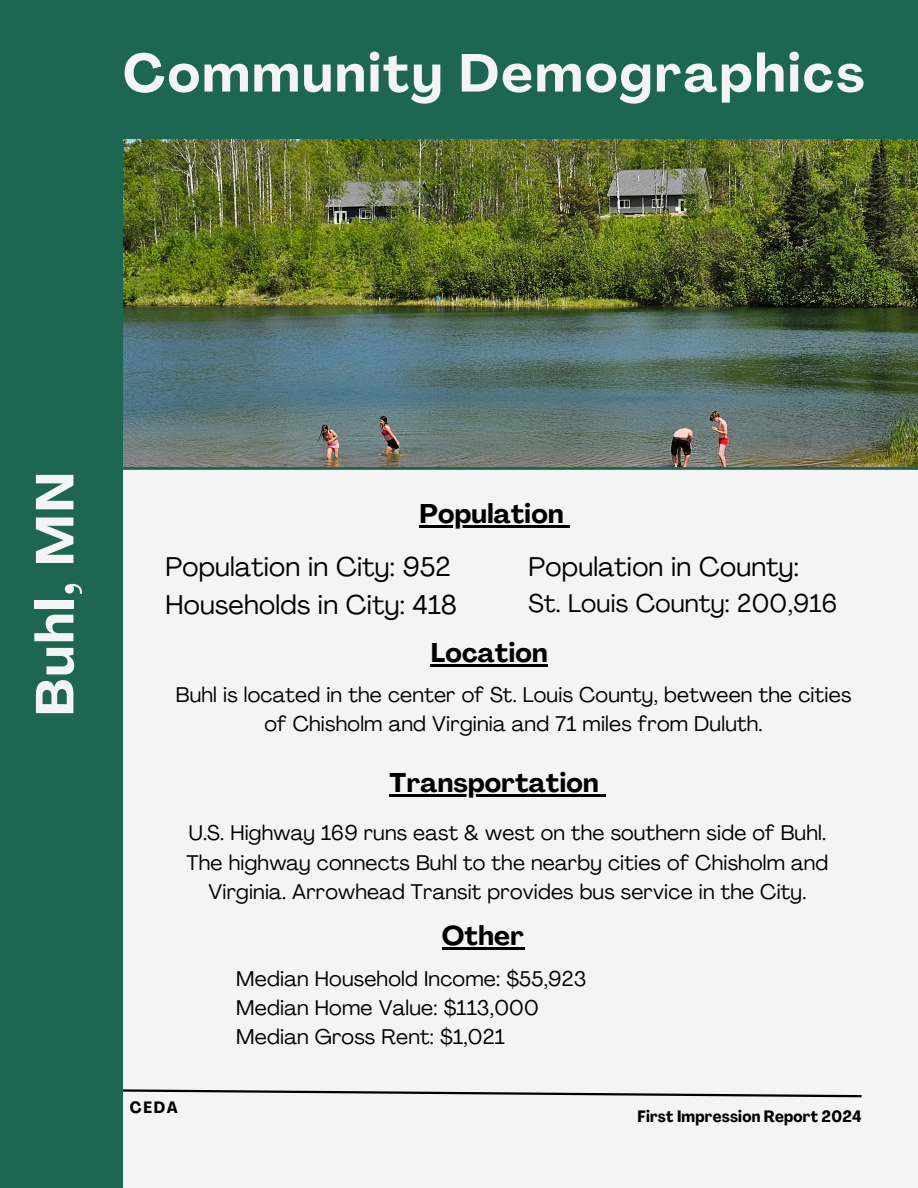
<style>
.page{position:relative;width:918px;height:1188px;background:#f4f4f4}
.page>*{position:absolute;margin:0;border:0;box-sizing:border-box;transform-origin:0 0}
.t1{font:700 52.8px "Agrandir";letter-spacing:.045em;color:#f4f4f4}
.t2{font:26.7px/37.2px "Agrandir";letter-spacing:.01em;color:#000}
.t3{font:700 26.7px "Agrandir";letter-spacing:.01em;color:#000}
.t4{font:25.2px "Agrandir";letter-spacing:.01em;color:#000}
.t5{font:21px/29.2px "Agrandir";letter-spacing:.01em;color:#000;text-align:center}
.t6{font:700 condensed 16.2px "Agrandir";letter-spacing:.015em;color:#000}
</style>
<div class="page">
<svg style="left:123px;top:1089px;width:739px;height:9px"></svg>
<img style="left:123px;top:139px;width:795px;height:331px">
<div style="left:0;top:0;width:123px;height:1188px;background:#1d6652"></div>
<div style="left:0;top:0;width:918px;height:139px;background:#1d6652"></div>
<hr style="left:419px;top:526px;width:145px;height:2px;background:#000">
<svg style="left:564px;top:526px;width:6px;height:2px"></svg>
<hr style="left:431px;top:664px;width:117px;height:2px;background:#000">
<hr style="left:390px;top:795px;width:209px;height:2px;background:#000">
<svg style="left:599px;top:795px;width:6px;height:2px"></svg>
<hr style="left:442px;top:947px;width:82px;height:3px;background:#000">
<p class="t1" style="left:123px;top:52px;width:743px">Community Demographics</p>
<h3 class="t1" style="left:34px;top:716px;width:246px;rotate:-90deg">Buhl, MN</h3>
<h2 class="t3" style="left:419px;top:503px;width:146px">Population</h2>
<h4 class="t2" style="left:529px;top:551px;width:272px">Population in County:</h4>
<h4 class="t4" style="left:529px;top:594px;width:310px">St. Louis County: 200,916</h4>
<h2 class="t3" style="left:431px;top:642px;width:118px">Location</h2>
<h1 class="t2" style="left:166px;top:551px;width:293px">Population in City: 952<br>Households in City: 418</h1>
<h5 class="t5" style="left:176px;top:682px;width:677px">Buhl is located in the center of St. Louis County, between the cities of Chisholm and Virginia and 71 miles from Duluth.</h5>
<h4 class="t3" style="left:390px;top:772px;width:210px">Transportation</h4>
<p class="t5" style="left:187px;top:820px;width:643px">U.S. Highway 169 runs east &amp; west on the southern side of Buhl.<br>The highway connects Buhl to the nearby cities of Chisholm and<br>Virginia. Arrowhead Transit provides bus service in the City.</p>
<h2 class="t6" style="left:130px;top:1101px;width:50px">CEDA</h2>
<h2 class="t3" style="left:442px;top:925px;width:83px">Other</h2>
<h4 class="t5" style="left:236px;top:966px;width:352px;text-align:left">Median Household Income: $55,923<br>Median Home Value: $113,000<br>Median Gross Rent: $1,021</h4>
<h3 class="t6" style="left:638px;top:1110px;width:225px">First Impression Report 2024</h3>
</div>
